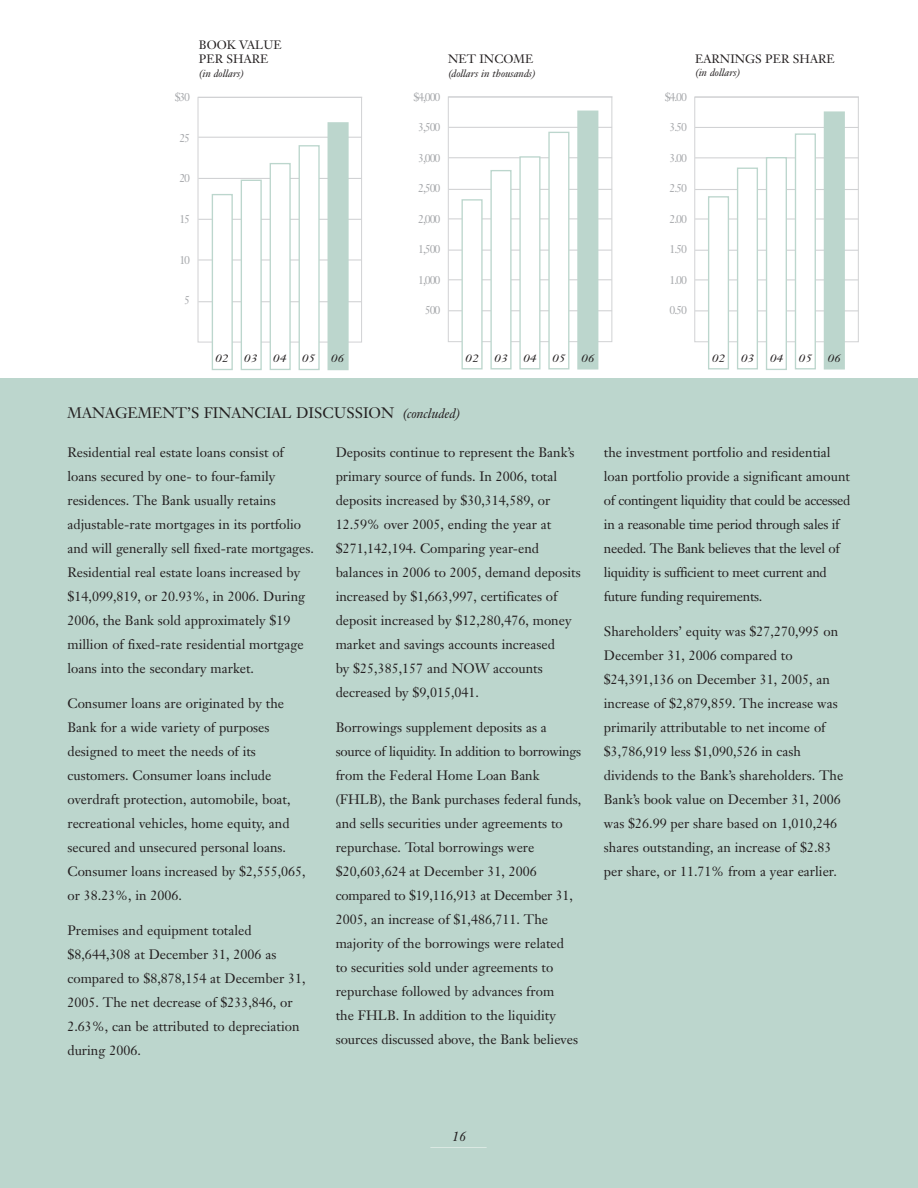
<style>
.page{position:relative;width:918px;height:1188px;background:#fff}
.page>*{position:absolute;margin:0;border:0;box-sizing:border-box;transform-origin:0 0}
.t1{font:15px "Janson Text";color:#231f20}
.t2{font:13.5px/24px "Janson Text";color:#231f20}
.t3{font:13.5px/24px "Janson Text";letter-spacing:-.02em;color:#231f20}
.t4{font:italic 13.5px "Janson Text";color:#231f20}
.t5{font:12px/14.7px "Janson Text";color:#231f20}
.t6{font:11.4px "Janson Text";letter-spacing:-.1em;color:#a7a9ac}
.t7{font:italic 10.8px "Janson Text";color:#231f20;scale:1.2 1}
.t8{font:italic 10.5px "Janson Text";color:#231f20}
.s1{font-style:italic;font-size:13.5px}
</style>
<div class="page">
<div style="left:198px;top:97px;width:164px;height:245px;border:1px solid #d1d2d4"></div>
<hr style="left:198px;top:301px;width:164px;height:1px;background:#d1d2d4">
<hr style="left:198px;top:97px;width:164px;height:1px;background:#d1d2d4">
<hr style="left:198px;top:137px;width:164px;height:1px;background:#d1d2d4">
<hr style="left:198px;top:178px;width:164px;height:1px;background:#d1d2d4">
<hr style="left:198px;top:219px;width:163px;height:1px;background:#d1d2d4">
<hr style="left:198px;top:259px;width:163px;height:2px;background:#d1d2d4">
<div style="left:328px;top:123px;width:20px;height:247px;background:#bcd6cd"></div>
<div style="left:328px;top:122px;width:21px;height:248px;border:1px solid #bcd6cd"></div>
<div style="left:299px;top:146px;width:20px;height:224px;background:#fff"></div>
<div style="left:299px;top:145px;width:21px;height:225px;border:1px solid #bcd6cd"></div>
<div style="left:270px;top:164px;width:20px;height:205px;background:#fff"></div>
<div style="left:270px;top:163px;width:21px;height:207px;border:1px solid #bcd6cd"></div>
<div style="left:241px;top:180px;width:20px;height:190px;background:#fff"></div>
<div style="left:241px;top:180px;width:21px;height:190px;border:1px solid #bcd6cd"></div>
<div style="left:212px;top:195px;width:20px;height:175px;background:#fff"></div>
<div style="left:212px;top:194px;width:21px;height:176px;border:1px solid #bcd6cd"></div>
<div style="left:448px;top:97px;width:164px;height:245px;border:1px solid #d1d2d4"></div>
<hr style="left:449px;top:189px;width:163px;height:1px;background:#d1d2d4">
<hr style="left:449px;top:310px;width:163px;height:1px;background:#d1d2d4">
<hr style="left:448px;top:96px;width:164px;height:1px;background:#d1d2d4">
<hr style="left:449px;top:127px;width:163px;height:1px;background:#d1d2d4">
<hr style="left:449px;top:157px;width:163px;height:1px;background:#d1d2d4">
<hr style="left:449px;top:218px;width:163px;height:1px;background:#d1d2d4">
<hr style="left:449px;top:279px;width:163px;height:1px;background:#d1d2d4">
<hr style="left:449px;top:250px;width:163px;height:1px;background:#d1d2d4">
<div style="left:578px;top:111px;width:20px;height:258px;background:#bcd6cd"></div>
<div style="left:577px;top:111px;width:21px;height:259px;border:1px solid #bcd6cd"></div>
<div style="left:549px;top:132px;width:20px;height:237px;background:#fff"></div>
<div style="left:548px;top:132px;width:21px;height:237px;border:1px solid #bcd6cd"></div>
<div style="left:520px;top:157px;width:20px;height:212px;background:#fff"></div>
<div style="left:519px;top:156px;width:22px;height:213px;border:1px solid #bcd6cd"></div>
<div style="left:491px;top:171px;width:20px;height:198px;background:#fff"></div>
<div style="left:490px;top:170px;width:22px;height:199px;border:1px solid #bcd6cd"></div>
<div style="left:462px;top:200px;width:20px;height:169px;background:#fff"></div>
<div style="left:461px;top:199px;width:22px;height:170px;border:1px solid #bcd6cd"></div>
<div style="left:694px;top:97px;width:165px;height:245px;border:1px solid #d1d2d4"></div>
<hr style="left:695px;top:189px;width:164px;height:1px;background:#d1d2d4">
<hr style="left:695px;top:310px;width:164px;height:1px;background:#d1d2d4">
<hr style="left:695px;top:97px;width:164px;height:1px;background:#d1d2d4">
<hr style="left:695px;top:127px;width:164px;height:1px;background:#d1d2d4">
<hr style="left:695px;top:157px;width:164px;height:1px;background:#d1d2d4">
<hr style="left:695px;top:218px;width:163px;height:2px;background:#d1d2d4">
<hr style="left:695px;top:279px;width:163px;height:1px;background:#d1d2d4">
<hr style="left:695px;top:250px;width:163px;height:1px;background:#d1d2d4">
<div style="left:824px;top:112px;width:20px;height:257px;background:#bcd6cd"></div>
<div style="left:824px;top:111px;width:21px;height:259px;border:1px solid #bcd6cd"></div>
<div style="left:795px;top:134px;width:20px;height:235px;background:#fff"></div>
<div style="left:795px;top:133px;width:21px;height:236px;border:1px solid #bcd6cd"></div>
<div style="left:767px;top:158px;width:19px;height:211px;background:#fff"></div>
<div style="left:766px;top:157px;width:21px;height:213px;border:1px solid #bcd6cd"></div>
<div style="left:738px;top:168px;width:19px;height:201px;background:#fff"></div>
<div style="left:737px;top:168px;width:21px;height:201px;border:1px solid #bcd6cd"></div>
<div style="left:709px;top:197px;width:19px;height:172px;background:#fff"></div>
<div style="left:708px;top:196px;width:21px;height:173px;border:1px solid #bcd6cd"></div>
<div style="left:0;top:378px;width:918px;height:810px;background:#bcd6cd"></div>
<hr style="left:430px;top:1147px;width:57px;height:1px;background:#dae8e2">
<p class="t6" style="left:175px;top:93px;width:17px">$30</p>
<p class="t5" style="left:199px;top:38px;width:84px">BOOK VALUE<br>PER SHARE</p>
<p class="t8" style="left:199px;top:69px;width:46px">(in dollars)</p>
<p class="t6" style="left:179px;top:133px;width:12px">25</p>
<p class="t6" style="left:179px;top:174px;width:12px">20</p>
<p class="t6" style="left:179px;top:214px;width:12px">15</p>
<p class="t6" style="left:179px;top:255px;width:12px">10</p>
<p class="t6" style="left:184px;top:296px;width:7px">5</p>
<p class="t7" style="left:215px;top:354px;width:13px">02</p>
<p class="t7" style="left:244px;top:354px;width:13px">03</p>
<p class="t7" style="left:273px;top:354px;width:13px">04</p>
<p class="t7" style="left:302px;top:354px;width:13px">05</p>
<p class="t7" style="left:331px;top:354px;width:13px">06</p>
<p class="t6" style="left:414px;top:92px;width:29px">$4,000</p>
<p class="t6" style="left:418px;top:123px;width:24px">3,500</p>
<p class="t5" style="left:448px;top:53px;width:87px">NET INCOME</p>
<p class="t8" style="left:448px;top:69px;width:89px">(dollars in thousands)</p>
<p class="t6" style="left:418px;top:153px;width:24px">3,000</p>
<p class="t6" style="left:418px;top:184px;width:24px">2,500</p>
<p class="t6" style="left:418px;top:214px;width:24px">2,000</p>
<p class="t6" style="left:418px;top:244px;width:24px">1,500</p>
<p class="t6" style="left:418px;top:275px;width:24px">1,000</p>
<p class="t6" style="left:425px;top:305px;width:17px">500</p>
<p class="t7" style="left:465px;top:354px;width:13px">02</p>
<p class="t7" style="left:494px;top:354px;width:13px">03</p>
<p class="t7" style="left:523px;top:354px;width:13px">04</p>
<p class="t7" style="left:552px;top:354px;width:13px">05</p>
<p class="t7" style="left:581px;top:354px;width:13px">06</p>
<p class="t6" style="left:665px;top:92px;width:24px">$4.00</p>
<p class="t6" style="left:670px;top:123px;width:19px">3.50</p>
<p class="t6" style="left:670px;top:153px;width:19px">3.00</p>
<p class="t6" style="left:670px;top:184px;width:19px">2.50</p>
<p class="t6" style="left:670px;top:214px;width:19px">2.00</p>
<p class="t6" style="left:670px;top:245px;width:19px">1.50</p>
<p class="t6" style="left:670px;top:275px;width:19px">1.00</p>
<p class="t6" style="left:670px;top:305px;width:19px">0.50</p>
<p class="t5" style="left:695px;top:53px;width:141px">EARNINGS PER SHARE</p>
<p class="t8" style="left:695px;top:69px;width:46px">(in dollars)</p>
<p class="t7" style="left:712px;top:354px;width:13px">02</p>
<p class="t7" style="left:741px;top:354px;width:13px">03</p>
<p class="t7" style="left:770px;top:354px;width:13px">04</p>
<p class="t7" style="left:799px;top:354px;width:13px">05</p>
<p class="t7" style="left:828px;top:354px;width:13px">06</p>
<p class="t1" style="left:68px;top:406px;width:394px">MANAGEMENT’S FINANCIAL DISCUSSION <span class="s1">(concluded)</span></p>
<p class="t2" style="left:67px;top:442px;width:248px">Residential real estate loans consist of loans secured by one- to four-family residences. The Bank usually retains adjustable-rate mortgages in its portfolio and will generally sell fixed-rate mortgages.<br>Residential real estate loans increased by $14,099,819, or 20.93%, in 2006. During 2006, the Bank sold approximately $19 million of fixed-rate residential mortgage loans into the secondary market.</p>
<p class="t2" style="left:67px;top:693px;width:240px">Consumer loans are originated by the Bank for a wide variety of purposes designed to meet the needs of its customers. Consumer loans include overdraft protection, automobile, boat, recreational vehicles, home equity, and secured and unsecured personal loans.<br>Consumer loans increased by $2,555,065, or 38.23%, in 2006.</p>
<p class="t2" style="left:67px;top:919px;width:240px">Premises and equipment totaled $8,644,308 at December 31, 2006 as compared to $8,878,154 at December 31,<br>2005. The net decrease of $233,846, or<br>2.63%, can be attributed to depreciation during 2006.</p>
<p class="t2" style="left:336px;top:442px;width:246px">Deposits continue to represent the Bank’s primary source of funds. In 2006, total deposits increased by $30,314,589, or 12.59% over 2005, ending the year at $271,142,194. Comparing year-end balances in 2006 to 2005, demand deposits increased by $1,663,997, certificates of deposit increased by $12,280,476, money market and savings accounts increased<br>by $25,385,157 and NOW accounts decreased by $9,015,041.</p>
<p class="t2" style="left:336px;top:717px;width:247px">Borrowings supplement deposits as a source of liquidity. In addition to borrowings from the Federal Home Loan Bank (FHLB), the Bank purchases federal funds, and sells securities under agreements to repurchase. Total borrowings were $20,603,624 at December 31, 2006 compared to $19,116,913 at December 31, 2005, an increase of $1,486,711. The majority of the borrowings were related<br>to securities sold under agreements to repurchase followed by advances from<br>the FHLB. In addition to the liquidity sources discussed above, the Bank believes</p>
<p class="t3" style="left:604px;top:442px;width:248px">the investment portfolio and residential loan portfolio provide a significant amount of contingent liquidity that could be accessed in a reasonable time period through sales if needed. The Bank believes that the level of liquidity is sufficient to meet current and future funding requirements.</p>
<p class="t2" style="left:604px;top:621px;width:241px">Shareholders’ equity was $27,270,995 on December 31, 2006 compared to $24,391,136 on December 31, 2005, an increase of $2,879,859. The increase was primarily attributable to net income of $3,786,919 less $1,090,526 in cash dividends to the Bank’s shareholders. The Bank’s book value on December 31, 2006 was $26.99 per share based on 1,010,246 shares outstanding, an increase of $2.83 per share, or 11.71% from a year earlier.</p>
<p class="t4" style="left:452px;top:1131px;width:16px">16</p>
</div>
